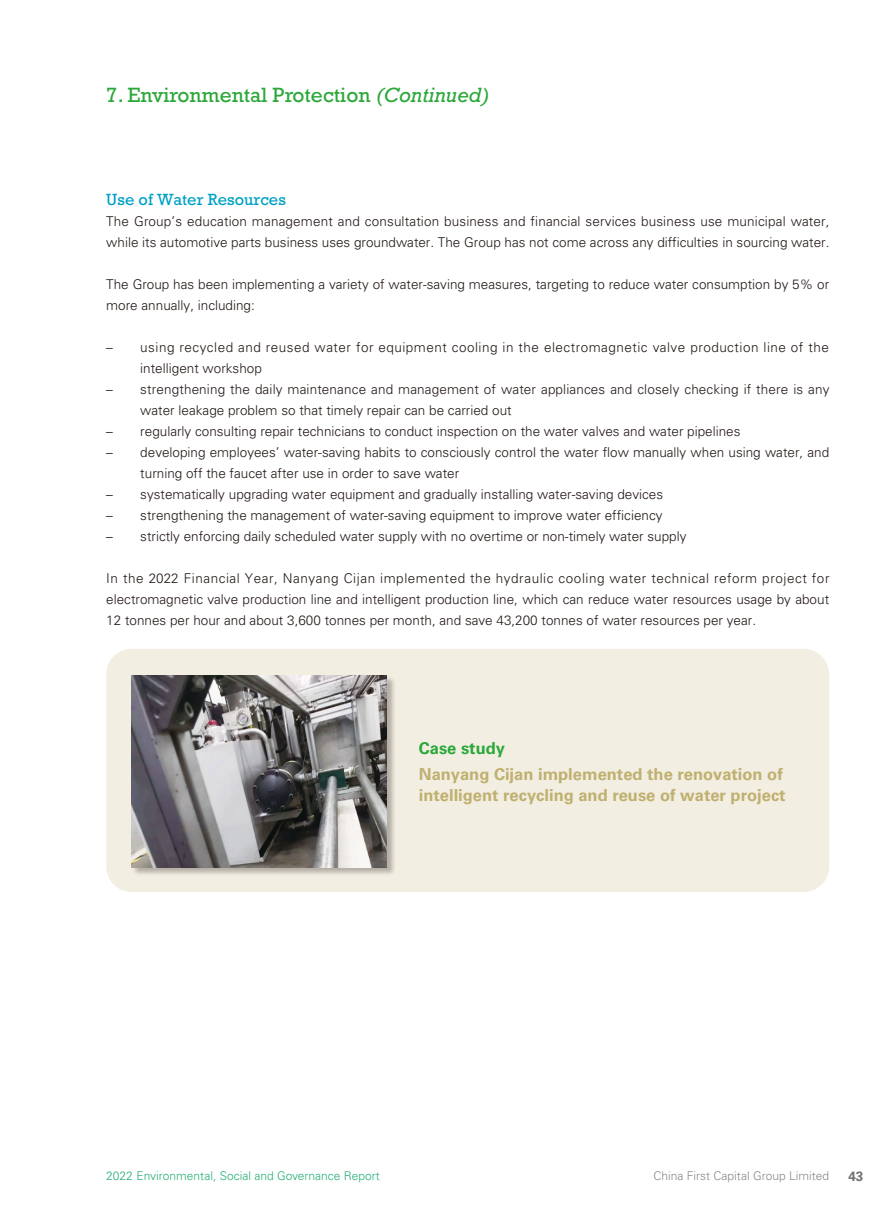
<style>
.page{position:relative;width:893px;height:1212px;background:#fff}
.page>*{position:absolute;margin:0;border:0;box-sizing:border-box;transform-origin:0 0}
.t1{font:21px "Rockwell Std";color:#2ba839}
.t2{font:700 16.5px/21px "Univers LT Std";color:#bfb06f}
.t3{font:16.5px "Rockwell Std";color:#00a0c6}
.t4{font:700 16.5px "Univers LT Std";color:#2ba839}
.t5{font:300 13.5px/21px "Univers LT Std";color:#231916}
.t6{font:300 13.5px/21px "Univers LT Std";letter-spacing:.035em;color:#231916}
.t7{font:700 13.5px "Univers LT Std";color:#727272}
.t8{font:300 12px "Univers LT Std";color:#28b077}
.t9{font:300 12px "Univers LT Std";color:#898989}
.s1{font-style:italic}
</style>
<div class="page">
<div style="left:106px;top:649px;width:723px;height:243px;background:#f2eee2;border-radius:26px"></div>
<div style="left:131px;top:675px;width:265px;height:201px;background:#231916;opacity:.3"></div>
<img style="left:132px;top:676px;width:255px;height:191px">
<h1 class="t1" style="left:106px;top:83px;width:384px">7. Environmental Protection <span class="s1">(Continued)</span></h1>
<p class="t3" style="left:106px;top:190px;width:181px">Use of Water Resources</p>
<p class="t5" style="left:106px;top:211px;width:725px">The Group’s education management and consultation business and financial services business use municipal water, while its automotive parts business uses groundwater. The Group has not come across any difficulties in sourcing water.</p>
<p class="t5" style="left:106px;top:274px;width:724px">The Group has been implementing a variety of water-saving measures, targeting to reduce water consumption by 5% or more annually, including:</p>
<p class="t6" style="left:140px;top:337px;width:690px;text-indent:-34px">– using recycled and reused water for equipment cooling in the electromagnetic valve production line of the intelligent workshop</p>
<p class="t5" style="left:140px;top:379px;width:691px;text-indent:-34px">– strengthening the daily maintenance and management of water appliances and closely checking if there is any water leakage problem so that timely repair can be carried out</p>
<p class="t5" style="left:106px;top:421px;width:636px">– regularly consulting repair technicians to conduct inspection on the water valves and water pipelines</p>
<p class="t5" style="left:140px;top:442px;width:690px;text-indent:-34px">– developing employees’ water-saving habits to consciously control the water flow manually when using water, and turning off the faucet after use in order to save water</p>
<p class="t5" style="left:106px;top:484px;width:558px">– systematically upgrading water equipment and gradually installing water-saving devices</p>
<p class="t5" style="left:106px;top:505px;width:558px">– strengthening the management of water-saving equipment to improve water efficiency</p>
<p class="t5" style="left:106px;top:526px;width:582px">– strictly enforcing daily scheduled water supply with no overtime or non-timely water supply</p>
<p class="t5" style="left:106px;top:568px;width:725px;text-align:justify">In the 2022 Financial Year, Nanyang Cijan implemented the hydraulic cooling water technical reform project for electromagnetic valve production line and intelligent production line, which can reduce water resources usage by about 12 tonnes per hour and about 3,600 tonnes per month, and save 43,200 tonnes of water resources per year.</p>
<p class="t4" style="left:419px;top:739px;width:88px">Case study</p>
<p class="t2" style="left:419px;top:763px;width:368px">Nanyang Cijan implemented the renovation of intelligent recycling and reuse of water project</p>
<p class="t8" style="left:106px;top:1168px;width:275px">2022 Environmental, Social and Governance Report</p>
<p class="t9" style="left:654px;top:1168px;width:177px">China First Capital Group Limited</p>
<p class="t7" style="left:848px;top:1168px;width:17px">43</p>
</div>
